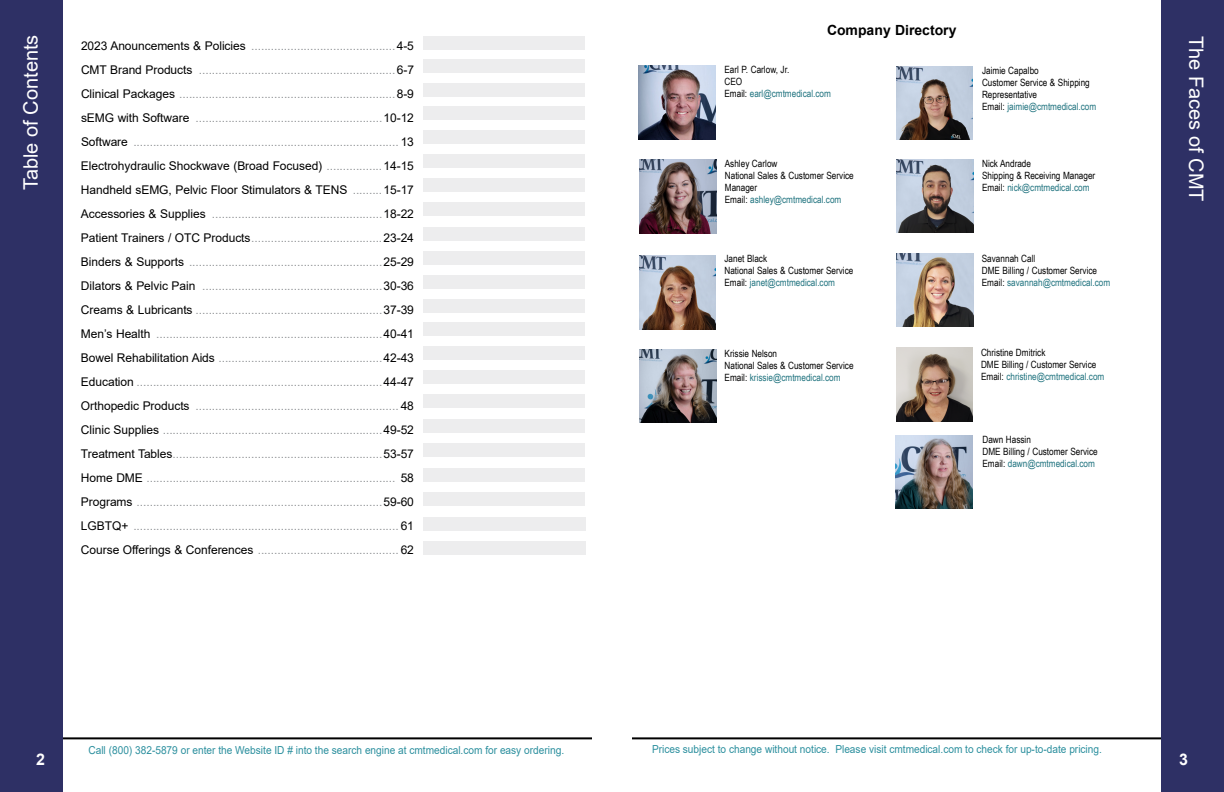
<style>
.page{position:relative;width:1224px;height:792px;background:#fff}
.page>*{position:absolute;margin:0;border:0;box-sizing:border-box;transform-origin:0 0}
.t1{font:20px "Arial";color:#fff}
.t2{font:700 16px "Arial";color:#fff}
.t3{font:700 14px "Arial";color:#000}
.t4{font:12px/24px "Arial";letter-spacing:-.005em;color:#939598;text-align:justify}
.t5{font:11px "Arial";color:#2b8f9e;scale:.92 1}
.t6{font:10px/12px "Arial Narrow";color:#000}
.s1{color:#000}
.s2{color:#20737f}
</style>
<div class="page">
<hr style="left:20px;top:737px;width:572px;height:2px;background:#000">
<hr style="left:632px;top:737px;width:572px;height:2px;background:#000">
<div style="left:0;top:0;width:63px;height:792px;background:#2e3065"></div>
<div style="left:423px;top:36px;width:162px;height:14px;background:#ededee"></div>
<div style="left:423px;top:59px;width:162px;height:14px;background:#ededee"></div>
<div style="left:423px;top:83px;width:162px;height:14px;background:#ededee"></div>
<div style="left:423px;top:106px;width:162px;height:13px;background:#ededee"></div>
<div style="left:423px;top:130px;width:162px;height:14px;background:#ededee"></div>
<div style="left:423px;top:154px;width:162px;height:14px;background:#ededee"></div>
<div style="left:423px;top:178px;width:162px;height:14px;background:#ededee"></div>
<div style="left:423px;top:202px;width:162px;height:14px;background:#ededee"></div>
<div style="left:423px;top:227px;width:162px;height:13px;background:#ededee"></div>
<div style="left:423px;top:251px;width:162px;height:14px;background:#ededee"></div>
<div style="left:423px;top:276px;width:162px;height:13px;background:#ededee"></div>
<div style="left:423px;top:299px;width:162px;height:14px;background:#ededee"></div>
<div style="left:423px;top:322px;width:162px;height:14px;background:#ededee"></div>
<div style="left:423px;top:346px;width:162px;height:13px;background:#ededee"></div>
<div style="left:423px;top:370px;width:162px;height:14px;background:#ededee"></div>
<div style="left:423px;top:395px;width:162px;height:13px;background:#ededee"></div>
<div style="left:423px;top:419px;width:162px;height:14px;background:#ededee"></div>
<div style="left:423px;top:443px;width:162px;height:14px;background:#ededee"></div>
<div style="left:423px;top:468px;width:162px;height:14px;background:#ededee"></div>
<div style="left:423px;top:492px;width:162px;height:14px;background:#ededee"></div>
<div style="left:423px;top:517px;width:162px;height:14px;background:#ededee"></div>
<div style="left:423px;top:541px;width:162px;height:14px;background:#ededee"></div>
<div style="left:1161px;top:0;width:63px;height:792px;background:#2e3065"></div>
<img style="left:639px;top:66px;width:76px;height:74px">
<img style="left:639px;top:256px;width:77px;height:73px">
<img style="left:896px;top:253px;width:77px;height:74px">
<img style="left:896px;top:347px;width:77px;height:74px">
<img style="left:640px;top:349px;width:76px;height:74px">
<img style="left:639px;top:160px;width:77px;height:73px">
<img style="left:896px;top:159px;width:77px;height:74px">
<img style="left:896px;top:435px;width:77px;height:74px">
<img style="left:896px;top:66px;width:77px;height:74px">
<p class="t3" style="left:827px;top:21px;width:131px">Company Directory</p>
<h1 class="t1" style="left:17px;top:190px;width:157px;rotate:-90deg">Table of Contents</h1>
<h1 class="t1" style="left:1210px;top:36px;width:167px;rotate:90deg">The Faces of CMT</h1>
<p class="t4" style="left:81px;top:33px;width:335px"><span class="s1">2023 Anouncements &amp; Policies</span> ............................................<span class="s1">4-5<br>CMT Brand Products</span> ............................................................<span class="s1">6-7<br>Clinical Packages</span> ..................................................................<span class="s1">8-9 sEMG with Software</span> .........................................................<span class="s1">10-12<br>Software</span> ................................................................................. <span class="s1">13<br>Electrohydraulic Shockwave (Broad Focused)</span> .................<span class="s1">14-15<br>Handheld sEMG, Pelvic Floor Stimulators &amp; TENS</span> .........<span class="s1">15-17<br>Accessories &amp; Supplies</span> ....................................................<span class="s1">18-22<br>Patient Trainers / OTC Products</span>........................................<span class="s1">23-24<br>Binders &amp; Supports</span> ...........................................................<span class="s1">25-29<br>Dilators &amp; Pelvic Pain</span> .......................................................<span class="s1">30-36<br>Creams &amp; Lubricants</span> .........................................................<span class="s1">37-39<br>Men’s Health</span> .....................................................................<span class="s1">40-41<br>Bowel Rehabilitation Aids</span> ..................................................<span class="s1">42-43<br>Education</span> ...........................................................................<span class="s1">44-47<br>Orthopedic Products</span> .............................................................. <span class="s1">48<br>Clinic Supplies</span> ...................................................................<span class="s1">49-52<br>Treatment Tables</span>................................................................<span class="s1">53-57<br>Home DME</span> ............................................................................ <span class="s1">58<br>Programs</span> ...........................................................................<span class="s1">59-60<br>LGBTQ+</span> ................................................................................. <span class="s1">61<br>Course Offerings &amp; Conferences</span> ........................................... <span class="s1">62</span></p>
<p class="t6" style="left:724px;top:63px;width:108px">Earl P. Carlow, Jr.<br>CEO<br>Email: <span class="s2">earl@cmtmedical.com</span></p>
<p class="t6" style="left:982px;top:64px;width:116px">Jaimie Capalbo<br>Customer Service &amp; Shipping<br>Representative<br>Email: <span class="s2">jaimie@cmtmedical.com</span></p>
<p class="t6" style="left:725px;top:157px;width:130px">Ashley Carlow<br>National Sales &amp; Customer Service<br>Manager<br>Email: <span class="s2">ashley@cmtmedical.com</span></p>
<p class="t6" style="left:982px;top:157px;width:115px">Nick Andrade<br>Shipping &amp; Receiving Manager<br>Email: <span class="s2">nick@cmtmedical.com</span></p>
<p class="t6" style="left:724px;top:252px;width:130px">Janet Black<br>National Sales &amp; Customer Service<br>Email: <span class="s2">janet@cmtmedical.com</span></p>
<p class="t6" style="left:982px;top:252px;width:130px">Savannah Call<br>DME Billing / Customer Service<br>Email: <span class="s2">savannah@cmtmedical.com</span></p>
<p class="t6" style="left:981px;top:346px;width:125px">Christine Dmitrick<br>DME Billing / Customer Service<br>Email: <span class="s2">christine@cmtmedical.com</span></p>
<p class="t6" style="left:725px;top:347px;width:130px">Krissie Nelson<br>National Sales &amp; Customer Service<br>Email: <span class="s2">krissie@cmtmedical.com</span></p>
<p class="t6" style="left:983px;top:433px;width:117px">Dawn Hassin<br>DME Billing / Customer Service<br>Email: <span class="s2">dawn@cmtmedical.com</span></p>
<p class="t5" style="left:88px;top:742px;width:519px">Call (800) 382-5879 or enter the Website ID # into the search engine at cmtmedical.com for easy ordering.</p>
<p class="t5" style="left:652px;top:742px;width:491px">Prices subject to change without notice. Please visit cmtmedical.com to check for up-to-date pricing.</p>
<h2 class="t2" style="left:36px;top:748px;width:10px">2</h2>
<h2 class="t2" style="left:1179px;top:748px;width:10px">3</h2>
</div>
